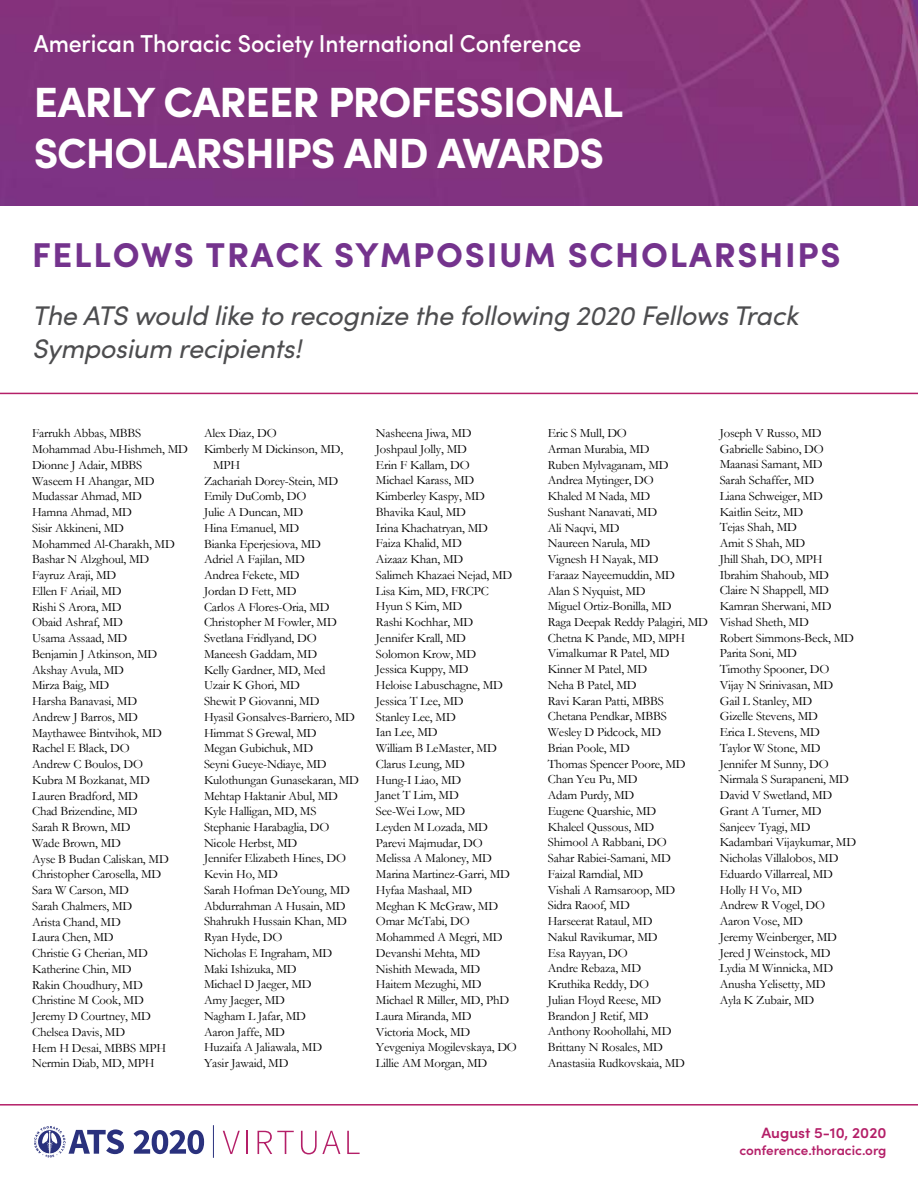
<style>
.page{position:relative;width:918px;height:1188px;background:#fff}
.page>*{position:absolute;margin:0;border:0;box-sizing:border-box;transform-origin:0 0}
.t1{font:700 42.3px/50.8px "Sofia Pro";letter-spacing:-.025em;color:#fff}
.t2{font:700 34.5px "Sofia Pro";letter-spacing:.05em;color:#74338d}
.t3{font:italic 27px/32.4px "Sofia Pro";letter-spacing:-.01em;color:#4d4d4f}
.t4{font:500 24.45px "Sofia Pro";letter-spacing:-.005em;color:#fff;scale:.95 1}
.t5{font:600 15px "Sofia Pro";color:#b41f68}
.t6{font:600 13.5px "Sofia Pro";letter-spacing:-.005em;color:#b41f68}
.t7{font:12.75px/15.8px "Garamond";letter-spacing:-.015em;color:#000}
</style>
<div class="page">
<div style="left:0;top:0;width:918px;height:205px;background:#83337e"></div>
<hr style="left:0;top:1104px;width:918px;height:2px;background:#b41f68">
<hr style="left:0;top:393px;width:918px;height:1px;background:#b41f68">
<svg style="left:223px;top:1131px;width:17px;height:23px"></svg>
<svg style="left:247px;top:1131px;width:1px;height:23px"></svg>
<svg style="left:258px;top:1131px;width:36px;height:23px"></svg>
<svg style="left:301px;top:1131px;width:39px;height:23px"></svg>
<svg style="left:347px;top:1131px;width:13px;height:23px"></svg>
<svg style="left:34px;top:1126px;width:90px;height:31px"></svg>
<svg style="left:134px;top:1130px;width:70px;height:24px"></svg>
<hr style="left:213px;top:1125px;width:1px;height:33px;background:#2a317d">
<h3 class="t4" style="left:34px;top:25px;width:578px">American Thoracic Society International Conference</h3>
<h1 class="t1" style="left:34px;top:74px;width:591px">EARLY CAREER PROFESSIONAL<br>SCHOLARSHIPS AND AWARDS</h1>
<h2 class="t2" style="left:32px;top:228px;width:810px">FELLOWS TRACK SYMPOSIUM SCHOLARSHIPS</h2>
<h3 class="t3" style="left:32px;top:298px;width:768px">The ATS would like to recognize the following 2020 Fellows Track<br>Symposium recipients!</h3>
<p class="t7" style="left:32px;top:425px;width:158px">Farrukh Abbas, MBBS<br>Mohammad Abu-Hishmeh, MD<br>Dionne J Adair, MBBS<br>Waseem H Ahangar, MD<br>Mudassar Ahmad, MD<br>Hamna Ahmad, MD<br>Sisir Akkineni, MD<br>Mohammed Al-Charakh, MD<br>Bashar N Alzghoul, MD<br>Fayruz Araji, MD<br>Ellen F Ariail, MD<br>Rishi S Arora, MD<br>Obaid Ashraf, MD<br>Usama Assaad, MD<br>Benjamin J Atkinson, MD<br>Akshay Avula, MD<br>Mirza Baig, MD<br>Harsha Banavasi, MD<br>Andrew J Barros, MD<br>Maythawee Bintvihok, MD<br>Rachel E Black, DO<br>Andrew C Boulos, DO<br>Kubra M Bozkanat, MD<br>Lauren Bradford, MD<br>Chad Brizendine, MD<br>Sarah R Brown, MD<br>Wade Brown, MD<br>Ayse B Budan Caliskan, MD<br>Christopher Carosella, MD<br>Sara W Carson, MD<br>Sarah Chalmers, MD<br>Arista Chand, MD<br>Laura Chen, MD<br>Christie G Cherian, MD<br>Katherine Chin, MD<br>Rakin Choudhury, MD<br>Christine M Cook, MD<br>Jeremy D Courtney, MD<br>Chelsea Davis, MD<br>Hem H Desai, MBBS MPH<br>Nermin Diab, MD, MPH</p>
<p class="t7" style="left:204px;top:425px;width:74px">Alex Diaz, DO</p>
<p class="t7" style="left:204px;top:441px;width:141px">Kimberly M Dickinson, MD,</p>
<p class="t7" style="left:213px;top:457px;width:29px">MPH</p>
<p class="t7" style="left:204px;top:472px;width:136px">Zachariah Dorey-Stein, MD</p>
<p class="t7" style="left:204px;top:488px;width:104px">Emily DuComb, DO</p>
<p class="t7" style="left:204px;top:504px;width:101px">Julie A Duncan, MD</p>
<p class="t7" style="left:204px;top:520px;width:97px">Hina Emanuel, MD</p>
<p class="t7" style="left:204px;top:535px;width:119px">Bianka Eperjesiova, MD</p>
<p class="t7" style="left:204px;top:551px;width:102px">Adriel A Fajilan, MD</p>
<p class="t7" style="left:204px;top:567px;width:97px">Andrea Fekete, MD</p>
<p class="t7" style="left:204px;top:583px;width:94px">Jordan D Fett, MD</p>
<p class="t7" style="left:204px;top:598px;width:127px">Carlos A Flores-Oria, MD</p>
<p class="t7" style="left:204px;top:614px;width:134px">Christopher M Fowler, MD</p>
<p class="t7" style="left:204px;top:630px;width:114px">Svetlana Fridlyand, DO</p>
<p class="t7" style="left:204px;top:646px;width:115px">Maneesh Gaddam, MD</p>
<p class="t7" style="left:204px;top:661px;width:123px">Kelly Gardner, MD, Med</p>
<p class="t7" style="left:204px;top:677px;width:97px">Uzair K Ghori, MD</p>
<p class="t7" style="left:204px;top:693px;width:117px">Shewit P Giovanni, MD</p>
<p class="t7" style="left:204px;top:709px;width:152px">Hyasil Gonsalves-Barriero, MD</p>
<p class="t7" style="left:204px;top:724px;width:114px">Himmat S Grewal, MD</p>
<p class="t7" style="left:204px;top:740px;width:111px">Megan Gubichuk, MD</p>
<p class="t7" style="left:204px;top:756px;width:124px">Seyni Gueye-Ndiaye, MD</p>
<p class="t7" style="left:204px;top:772px;width:156px">Kulothungan Gunasekaran, MD</p>
<p class="t7" style="left:204px;top:787px;width:135px">Mehtap Haktanir Abul, MD</p>
<p class="t7" style="left:204px;top:803px;width:114px">Kyle Halligan, MD, MS</p>
<p class="t7" style="left:204px;top:819px;width:127px">Stephanie Harabaglia, DO</p>
<p class="t7" style="left:204px;top:835px;width:95px">Nicole Herbst, MD</p>
<p class="t7" style="left:204px;top:850px;width:144px">Jennifer Elizabeth Hines, DO</p>
<p class="t7" style="left:204px;top:866px;width:75px">Kevin Ho, MD</p>
<p class="t7" style="left:204px;top:882px;width:147px">Sarah Hofman DeYoung, MD</p>
<p class="t7" style="left:204px;top:898px;width:143px">Abdurrahman A Husain, MD</p>
<p class="t7" style="left:204px;top:913px;width:144px">Shahrukh Hussain Khan, MD</p>
<p class="t7" style="left:204px;top:929px;width:80px">Ryan Hyde, DO</p>
<p class="t7" style="left:204px;top:945px;width:130px">Nicholas E Ingraham, MD</p>
<p class="t7" style="left:204px;top:961px;width:94px">Maki Ishizuka, MD</p>
<p class="t7" style="left:204px;top:976px;width:109px">Michael D Jaeger, MD</p>
<p class="t7" style="left:204px;top:992px;width:82px">Amy Jaeger, MD</p>
<p class="t7" style="left:204px;top:1008px;width:104px">Nagham L Jafar, MD</p>
<p class="t7" style="left:204px;top:1024px;width:82px">Aaron Jaffe, MD</p>
<p class="t7" style="left:204px;top:1039px;width:120px">Huzaifa A Jaliawala, MD</p>
<p class="t7" style="left:204px;top:1055px;width:86px">Yasir Jawaid, MD</p>
<p class="t7" style="left:376px;top:425px;width:143px">Nasheena Jiwa, MD<br>Joshpaul Jolly, MD<br>Erin F Kallam, DO<br>Michael Karass, MD<br>Kimberley Kaspy, MD<br>Bhavika Kaul, MD<br>Irina Khachatryan, MD<br>Faiza Khalid, MD<br>Aizaaz Khan, MD<br>Salimeh Khazaei Nejad, MD<br>Lisa Kim, MD, FRCPC<br>Hyun S Kim, MD<br>Rashi Kochhar, MD<br>Jennifer Krall, MD<br>Solomon Krow, MD<br>Jessica Kuppy, MD<br>Heloise Labuschagne, MD<br>Jessica T Lee, MD<br>Stanley Lee, MD<br>Ian Lee, MD<br>William B LeMaster, MD<br>Clarus Leung, MD<br>Hung-I Liao, MD<br>Janet T Lim, MD<br>See-Wei Low, MD<br>Leyden M Lozada, MD<br>Parevi Majmudar, DO<br>Melissa A Maloney, MD<br>Marina Martinez-Garri, MD<br>Hyfaa Mashaal, MD<br>Meghan K McGraw, MD<br>Omar McTabi, DO<br>Mohammed A Megri, MD<br>Devanshi Mehta, MD<br>Nishith Mewada, MD<br>Haitem Mezughi, MD<br>Michael R Miller, MD, PhD<br>Laura Miranda, MD<br>Victoria Mock, MD<br>Yevgeniya Mogilevskaya, DO<br>Lillie AM Morgan, MD</p>
<p class="t7" style="left:548px;top:425px;width:162px">Eric S Mull, DO<br>Arman Murabia, MD<br>Ruben Mylvaganam, MD<br>Andrea Mytinger, DO<br>Khaled M Nada, MD<br>Sushant Nanavati, MD<br>Ali Naqvi, MD<br>Naureen Narula, MD<br>Vignesh H Nayak, MD<br>Faraaz Nayeemuddin, MD<br>Alan S Nyquist, MD<br>Miguel Ortiz-Bonilla, MD<br>Raga Deepak Reddy Palagiri, MD<br>Chetna K Pande, MD, MPH<br>Vimalkumar R Patel, MD<br>Kinner M Patel, MD<br>Neha B Patel, MD<br>Ravi Karan Patti, MBBS<br>Chetana Pendkar, MBBS<br>Wesley D Pidcock, MD<br>Brian Poole, MD<br>Thomas Spencer Poore, MD<br>Chan Yeu Pu, MD<br>Adam Purdy, MD<br>Eugene Quarshie, MD<br>Khaleel Qussous, MD<br>Shimool A Rabbani, DO<br>Sahar Rabiei-Samani, MD<br>Faizal Ramdial, MD<br>Vishali A Ramsaroop, MD<br>Sidra Raoof, MD<br>Harseerat Rataul, MD<br>Nakul Ravikumar, MD<br>Esa Rayyan, DO<br>Andre Rebaza, MD<br>Kruthika Reddy, DO<br>Julian Floyd Reese, MD<br>Brandon J Retif, MD<br>Anthony Roohollahi, MD<br>Brittany N Rosales, MD<br>Anastasiia Rudkovskaia, MD</p>
<p class="t7" style="left:720px;top:425px;width:138px">Joseph V Russo, MD<br>Gabrielle Sabino, DO<br>Maanasi Samant, MD<br>Sarah Schaffer, MD<br>Liana Schweiger, MD<br>Kaitlin Seitz, MD<br>Tejas Shah, MD<br>Amit S Shah, MD<br>Jhill Shah, DO, MPH<br>Ibrahim Shahoub, MD<br>Claire N Shappell, MD<br>Kamran Sherwani, MD<br>Vishad Sheth, MD<br>Robert Simmons-Beck, MD<br>Parita Soni, MD<br>Timothy Spooner, DO<br>Vijay N Srinivasan, MD<br>Gail L Stanley, MD<br>Gizelle Stevens, MD<br>Erica L Stevens, MD<br>Taylor W Stone, MD<br>Jennifer M Sunny, DO<br>Nirmala S Surapaneni, MD<br>David V Swetland, MD<br>Grant A Turner, MD<br>Sanjeev Tyagi, MD<br>Kadambari Vijaykumar, MD<br>Nicholas Villalobos, MD<br>Eduardo Villarreal, MD<br>Holly H Vo, MD<br>Andrew R Vogel, DO<br>Aaron Vose, MD<br>Jeremy Weinberger, MD<br>Jered J Weinstock, MD<br>Lydia M Winnicka, MD<br>Anusha Yelisetty, MD<br>Ayla K Zubair, MD</p>
<p class="t5" style="left:761px;top:1122px;width:127px">August 5-10, 2020</p>
<p class="t6" style="left:739px;top:1140px;width:149px">conference.thoracic.org</p>
</div>
